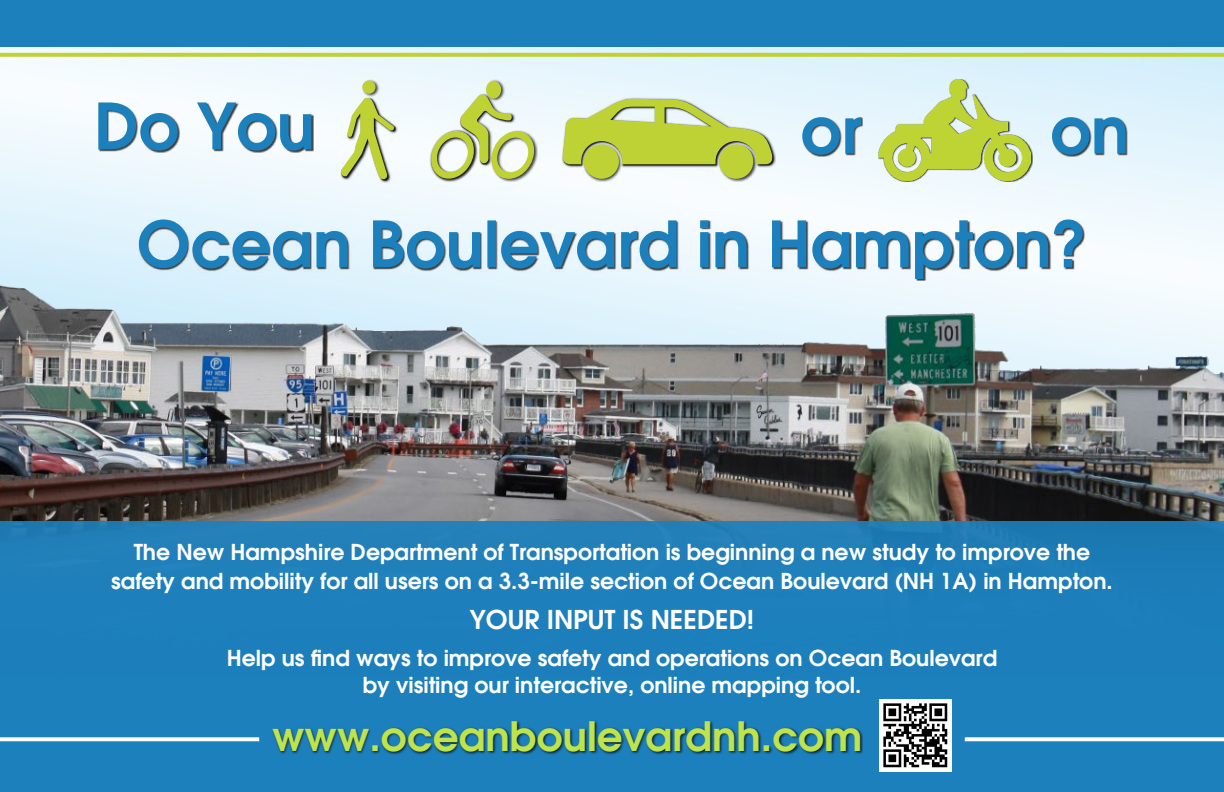
<style>
.page{position:relative;width:1224px;height:792px;background:#fff}
.page>*{position:absolute;margin:0;border:0;box-sizing:border-box;transform-origin:0 0}
.t1{font:600 63.4px "Avant Garde";color:#1c80bd}
.t2{font:600 40.6px "Avant Garde";color:#bfe34a}
.t3{font:600 26px "Avant Garde";color:#fff}
.t4{font:600 22px/28.8px "Avant Garde";color:#fff;text-align:center}
</style>
<div class="page">
<svg style="left:0;top:46px;width:1224px;height:139px;fill:#eaf7fd"></svg>
<img style="left:0;top:185px;width:1224px;height:336px">
<div style="left:0;top:521px;width:1224px;height:271px;background:#1c80bd"></div>
<div style="left:0;top:0;width:1224px;height:46px;background:#1c80bd"></div>
<svg style="left:0;top:53px;width:1224px;height:4px;background:#c0d33e"></svg>
<div style="left:139px;top:220px;width:946px;height:61px;background:#000;opacity:.75"></div>
<div style="left:272px;top:720px;width:591px;height:35px;background:#000;opacity:.75"></div>
<svg style="left:0;top:737px;width:259px;height:4px"></svg>
<svg style="left:965px;top:737px;width:259px;height:4px"></svg>
<div style="left:1052px;top:117px;width:76px;height:40px;background:#000;opacity:.75"></div>
<div style="left:98px;top:103px;width:216px;height:50px;background:#000;opacity:.75"></div>
<div style="left:430px;top:79px;width:108px;height:103px;background:#000;opacity:.75"></div>
<div style="left:486px;top:81px;width:15px;height:18px;background:#bfd235;border-radius:50%"></div>
<div style="left:429px;top:129px;width:49px;height:53px;background:#000;opacity:.75"></div>
<svg style="left:429px;top:94px;width:107px;height:85px"></svg>
<div style="left:340px;top:79px;width:58px;height:104px;background:#000;opacity:.75"></div>
<div style="left:362px;top:80px;width:14px;height:14px;background:#bfd235;border-radius:50%"></div>
<div style="left:341px;top:98px;width:55px;height:83px;background:#000;opacity:.75"></div>
<svg style="left:341px;top:98px;width:53px;height:81px"></svg>
<div style="left:561px;top:97px;width:215px;height:85px;background:#000;opacity:.75"></div>
<svg style="left:562px;top:99px;width:211px;height:80px;background:#c8d67d"></svg>
<div style="left:803px;top:117px;width:60px;height:40px;background:#000;opacity:.75"></div>
<div style="left:878px;top:79px;width:155px;height:103px;background:#000;opacity:.75"></div>
<img style="left:878px;top:79px;width:153px;height:101px">
<img style="left:880px;top:699px;width:72px;height:72px">
<h1 class="t1" style="left:94px;top:84px;width:222px">Do You</h1>
<h1 class="t1" style="left:801px;top:88px;width:62px">or</h1>
<h1 class="t1" style="left:1050px;top:88px;width:80px">on</h1>
<h1 class="t1" style="left:137px;top:202px;width:952px">Ocean Boulevard in Hampton?</h1>
<p class="t4" style="left:111px;top:538px;width:1003px">The New Hampshire Department of Transportation is beginning a new study to improve the safety and mobility for all users on a 3.3-mile section of Ocean Boulevard (NH 1A) in Hampton.</p>
<p class="t3" style="left:470px;top:602px;width:286px">YOUR INPUT IS NEEDED!</p>
<p class="t4" style="left:227px;top:645px;width:772px;line-height:26.4px">Help us find ways to improve safety and operations on Ocean Boulevard by visiting our interactive, online mapping tool.</p>
<h2 class="t2" style="left:272px;top:709px;width:592px">www.oceanboulevardnh.com</h2>
</div>
